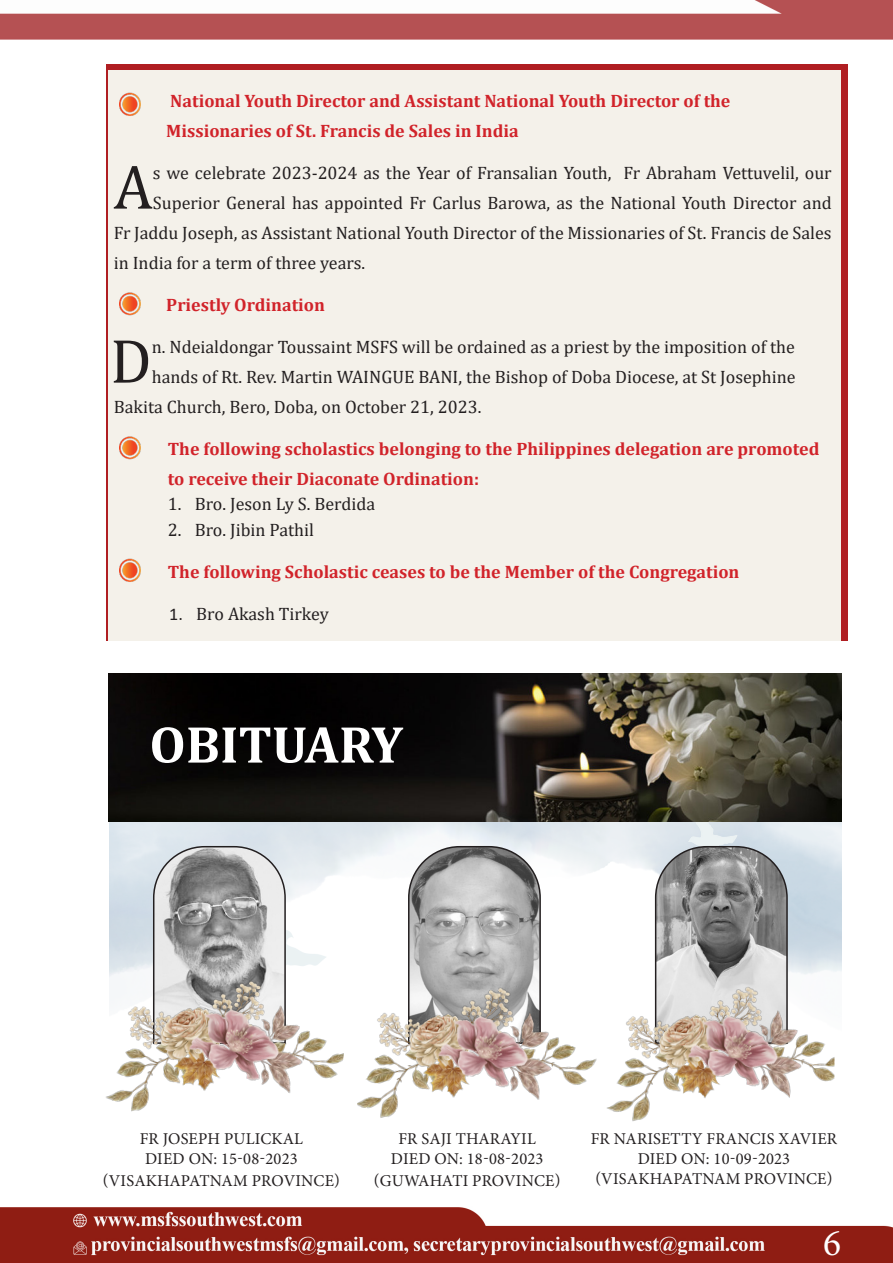
<style>
.page{position:relative;width:893px;height:1263px;background:#fff}
.page>*{position:absolute;margin:0;border:0;box-sizing:border-box;transform-origin:0 0}
.t1{font:63px "Cambria";color:#231f20}
.t2{font:700 52.5px "Cambria";color:#fff}
.t3{font:37.5px "Minion Pro";color:#fff}
.t4{font:18px "Cambria";color:#231f20}
.t5{font:700 18px/30px "Cambria";color:#d1232a}
.t6{font:16.5px "Minion Pro";letter-spacing:.01em;color:#231f20}
.s1{font-family:"Calibri"}
</style>
<div class="page">
<img style="left:0;top:0;width:893px;height:1263px">
<div style="left:106px;top:65px;width:742px;height:576px;background:#b01e22"></div>
<div style="left:108px;top:70px;width:733px;height:571px;background:#f4f1ea"></div>
<img style="left:120px;top:92px;width:21px;height:24px">
<img style="left:109px;top:809px;width:733px;height:380px">
<img style="left:120px;top:436px;width:21px;height:24px">
<img style="left:120px;top:292px;width:21px;height:24px">
<img style="left:120px;top:558px;width:21px;height:24px">
<img style="left:109px;top:673px;width:732px;height:148px">
<svg style="left:152px;top:845px;width:135px;height:76px;background:#abacad"></svg>
<svg style="left:407px;top:845px;width:135px;height:103px;background:#acacac"></svg>
<svg style="left:654px;top:845px;width:134px;height:93px;background:#8e8f90"></svg>
<img style="left:357px;top:948px;width:240px;height:184px">
<img style="left:94px;top:921px;width:260px;height:258px">
<img style="left:597px;top:938px;width:237px;height:238px">
<p class="t5" style="left:166px;top:85px;width:566px">National Youth Director and Assistant National Youth Director of the<br>Missionaries of St. Francis de Sales in India</p>
<p class="t1" style="left:114px;top:150px;width:41px">A</p>
<p class="t4" style="left:153px;top:162px;width:680px">s we celebrate 2023-2024 as the Year of Fransalian Youth, Fr Abraham Vettuvelil, our</p>
<p class="t4" style="left:153px;top:192px;width:680px">Superior General has appointed Fr Carlus Barowa, as the National Youth Director and</p>
<p class="t4" style="left:114px;top:222px;width:719px">Fr Jaddu Joseph, as Assistant National Youth Director of the Missionaries of St. Francis de Sales</p>
<p class="t4" style="left:114px;top:252px;width:253px">in India for a term of three years.</p>
<p class="t5" style="left:166px;top:289px;width:160px">Priestly Ordination</p>
<p class="t1" style="left:110px;top:324px;width:43px">D</p>
<p class="t4" style="left:152px;top:336px;width:645px">n. Ndeialdongar Toussaint MSFS will be ordained as a priest by the imposition of the</p>
<p class="t4" style="left:152px;top:366px;width:645px">hands of Rt. Rev. Martin WAINGUE BANI, the Bishop of Doba Diocese, at St Josephine</p>
<p class="t4" style="left:114px;top:396px;width:369px">Bakita Church, Bero, Doba, on October 21, 2023.</p>
<p class="t5" style="left:168px;top:433px;width:653px">The following scholastics belonging to the Philippines delegation are promoted to receive their Diaconate Ordination:</p>
<p class="t4" style="left:168px;top:493px;width:209px">1. Bro. Jeson Ly S. Berdida</p>
<p class="t4" style="left:168px;top:519px;width:148px">2. Bro. Jibin Pathil</p>
<p class="t5" style="left:168px;top:556px;width:573px">The following Scholastic ceases to be the Member of the Congregation</p>
<p class="t4" style="left:169px;top:603px;width:161px"><span class="s1">1.</span> Bro Akash Tirkey</p>
<p class="t2" style="left:149px;top:708px;width:255px">OBITUARY</p>
<p class="t6" style="left:140px;top:1128px;width:165px">FR JOSEPH PULICKAL</p>
<p class="t6" style="left:145px;top:1148px;width:154px">DIED ON: 15-08-2023</p>
<p class="t6" style="left:103px;top:1169px;width:238px">(VISAKHAPATNAM PROVINCE)</p>
<p class="t6" style="left:398px;top:1128px;width:139px">FR SAJI THARAYIL</p>
<p class="t6" style="left:391px;top:1148px;width:154px">DIED ON: 18-08-2023</p>
<p class="t6" style="left:374px;top:1169px;width:188px">(GUWAHATI PROVINCE)</p>
<p class="t6" style="left:591px;top:1128px;width:248px">FR NARISETTY FRANCIS XAVIER</p>
<p class="t6" style="left:638px;top:1148px;width:154px">DIED ON: 10-09-2023</p>
<p class="t6" style="left:595px;top:1167px;width:238px">(VISAKHAPATNAM PROVINCE)</p>
<h3 class="t3" style="left:823px;top:1218px;width:19px">6</h3>
</div>
